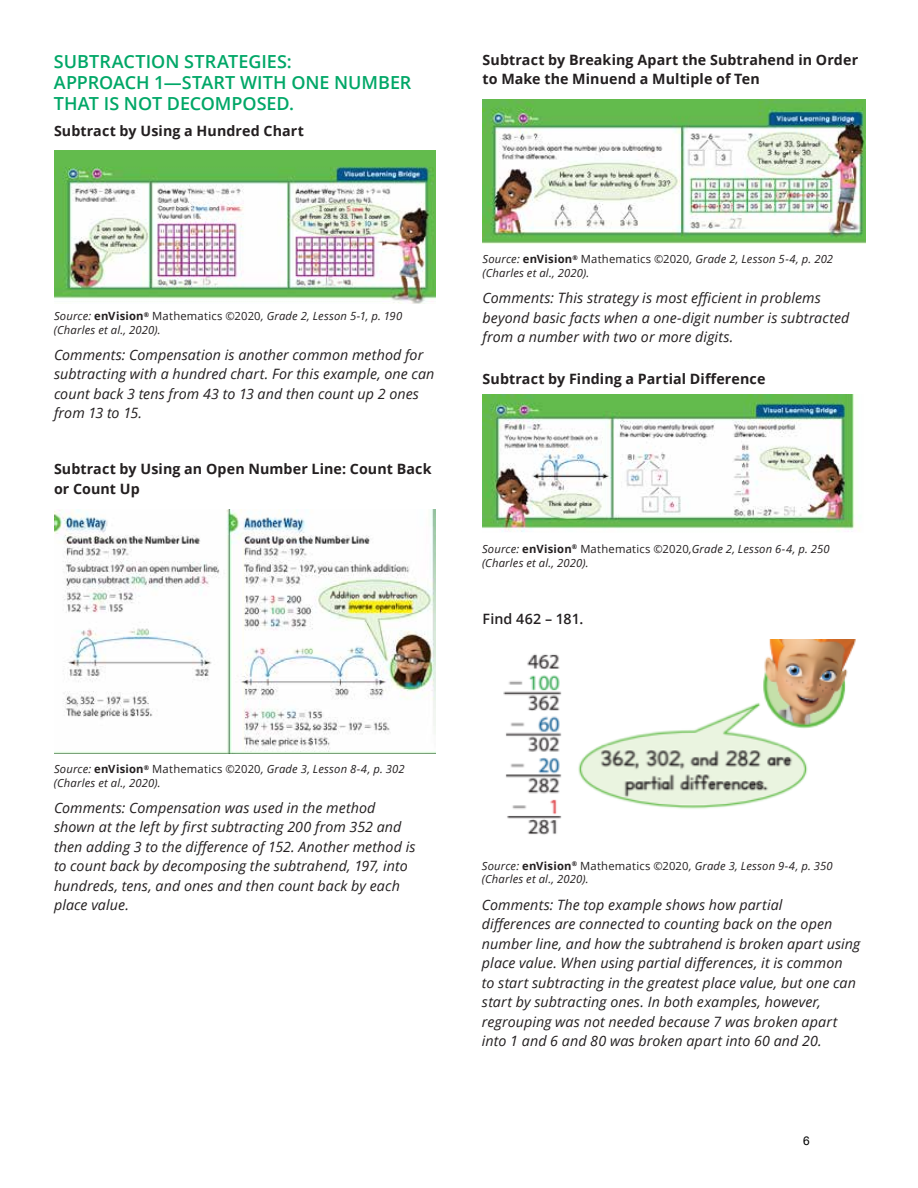
<style>
.page{position:relative;width:918px;height:1188px;background:#fff}
.page>*{position:absolute;margin:0;border:0;box-sizing:border-box;transform-origin:0 0}
.t1{font:600 18px/21px "Open Sans";color:#00a767}
.t2{font:italic 14.25px/19.5px "Open Sans";letter-spacing:.005em;color:#231f20}
.t3{font:700 14.25px/19.5px "Open Sans";letter-spacing:.01em;color:#231f20}
.t4{font:600 14.25px "Open Sans";letter-spacing:.01em;color:#231f20}
.t5{font:12px "Arial";color:#000}
.t6{font:italic 11.25px/13.5px "Open Sans";letter-spacing:.015em;color:#231f20}
.s1{font-weight:700;font-style:normal}
.s2{font-style:normal}
</style>
<div class="page">
<img style="left:483px;top:99px;width:382px;height:145px">
<img style="left:482px;top:394px;width:378px;height:138px">
<img style="left:503px;top:639px;width:353px;height:196px">
<img style="left:54px;top:150px;width:381px;height:154px">
<img style="left:54px;top:510px;width:381px;height:244px">
<p class="t1" style="left:54px;top:50px;width:359px">SUBTRACTION STRATEGIES:<br>APPROACH 1—START WITH ONE NUMBER<br>THAT IS NOT DECOMPOSED.</p>
<p class="t3" style="left:54px;top:121px;width:251px">Subtract by Using a Hundred Chart</p>
<p class="t6" style="left:54px;top:309px;width:350px">Source: <span class="s1">enVision</span><sup>®</sup> <span class="s2">Mathematics ©2020</span>, Grade 2, Lesson 5-1, p. 190 (Charles et al., 2020).</p>
<p class="t2" style="left:54px;top:345px;width:382px">Comments: Compensation is another common method for subtracting with a hundred chart. For this example, one can count back 3 tens from 43 to 13 and then count up 2 ones from 13 to 15.</p>
<p class="t3" style="left:54px;top:459px;width:379px">Subtract by Using an Open Number Line: Count Back or Count Up</p>
<p class="t3" style="left:483px;top:50px;width:377px">Subtract by Breaking Apart the Subtrahend in Order to Make the Minuend a Multiple of Ten</p>
<p class="t6" style="left:483px;top:252px;width:352px">Source: <span class="s1">enVision</span><sup>®</sup> <span class="s2">Mathematics ©2020</span>, Grade 2, Lesson 5-4, p. 202 (Charles et al., 2020).</p>
<p class="t2" style="left:483px;top:288px;width:368px">Comments: This strategy is most efficient in problems beyond basic facts when a one-digit number is subtracted from a number with two or more digits.</p>
<p class="t3" style="left:483px;top:368px;width:284px">Subtract by Finding a Partial Difference</p>
<p class="t6" style="left:482px;top:542px;width:349px">Source: <span class="s1">enVision</span><sup>®</sup> <span class="s2">Mathematics ©2020</span>,Grade 2, Lesson 6-4, p. 250 (Charles et al., 2020).</p>
<p class="t4" style="left:483px;top:609px;width:102px">Find 462 – 181.</p>
<p class="t6" style="left:54px;top:762px;width:352px">Source: <span class="s1">enVision</span><sup>®</sup> <span class="s2">Mathematics ©2020</span>, Grade 3, Lesson 8-4, p. 302 (Charles et al., 2020).</p>
<p class="t2" style="left:54px;top:798px;width:363px">Comments: Compensation was used in the method shown at the left by first subtracting 200 from 352 and then adding 3 to the difference of 152. Another method is to count back by decomposing the subtrahend, 197, into hundreds, tens, and ones and then count back by each place value.</p>
<p class="t6" style="left:482px;top:859px;width:352px">Source: <span class="s1">enVision</span><sup>®</sup> <span class="s2">Mathematics ©2020</span>, Grade 3, Lesson 9-4, p. 350 (Charles et al., 2020).</p>
<p class="t2" style="left:482px;top:894px;width:380px">Comments: The top example shows how partial<br>differences are connected to counting back on the open number line, and how the subtrahend is broken apart using place value. When using partial differences, it is common<br>to start subtracting in the greatest place value, but one can start by subtracting ones. In both examples, however, regrouping was not needed because 7 was broken apart into 1 and 6 and 80 was broken apart into 60 and 20.</p>
<p class="t5" style="left:803px;top:1133px;width:8px">6</p>
</div>
